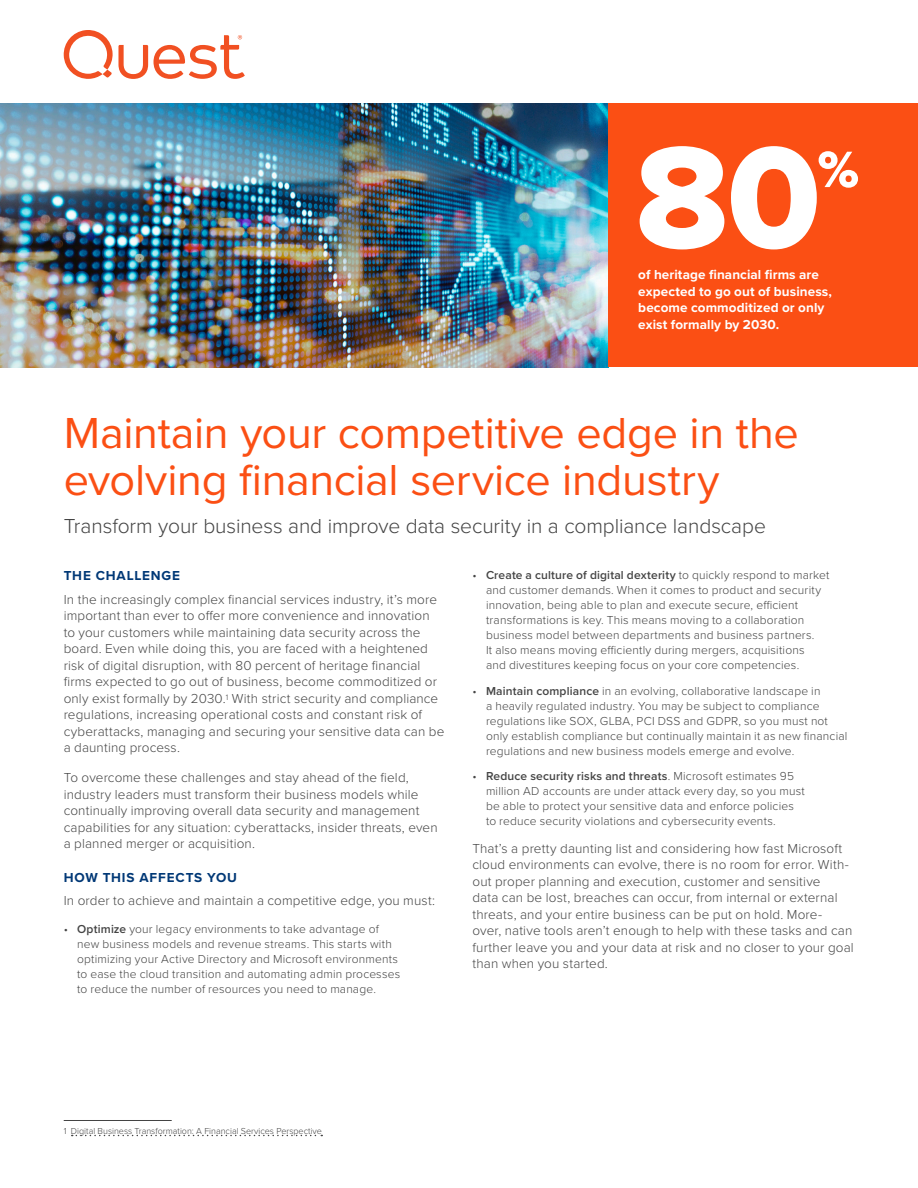
<style>
.page{position:relative;width:918px;height:1188px;background:#fff}
.page>*{position:absolute;margin:0;border:0;box-sizing:border-box;transform-origin:0 0}
.t1{font:150px "Proxima Nova Extrabld";color:#fff}
.t2{font:900 52.95px "Proxima Nova";color:#fff}
.Headline{font:45px/46.5px "Proxima Nova";letter-spacing:-.005em;color:#fb4f14}
.Sub_Head{font:300 21px "Proxima Nova";letter-spacing:-.005em;color:#444}
.Body{font:300 13.5px/16.5px "Proxima Nova";letter-spacing:.01em;color:#444}
.t3{font:700 13.5px/16.5px "Proxima Nova";letter-spacing:.01em;color:#fff}
.Section_Heading_1{font:700 13.5px "Proxima Nova";letter-spacing:.065em;color:#003876}
.t4{font:300 12px/15px "Proxima Nova";letter-spacing:.015em;color:#444}
.Footer_Citation{font:300 9px "Proxima Nova";color:#444}
.s1{font-weight:600}
</style>
<div class="page">
<svg style="left:154px;top:35px;width:91px;height:44px"></svg>
<svg style="left:64px;top:30px;width:84px;height:49px"></svg>
<img style="left:0;top:104px;width:609px;height:263px">
<hr style="left:64px;top:1120px;width:108px;height:1px;background:#444">
<svg style="left:72px;top:1135px;width:250px;height:1px"></svg>
<div style="left:609px;top:104px;width:309px;height:263px;background:#fb4f14"></div>
<p class="t1" style="left:636px;top:86px;width:186px">80</p>
<p class="t2" style="left:818px;top:130px;width:43px">%</p>
<p class="t3" style="left:638px;top:266px;width:195px">of heritage financial firms are expected to go out of business, become commoditized or only exist formally by 2030.</p>
<p class="Headline" style="left:64px;top:408px;width:737px">Maintain your competitive edge in the evolving financial service industry</p>
<p class="Sub_Head" style="left:64px;top:511px;width:704px">Transform your business and improve data security in a compliance landscape</p>
<p class="Section_Heading_1" style="left:64px;top:566px;width:118px">THE CHALLENGE</p>
<p class="Body" style="left:64px;top:590px;width:382px">In the increasingly complex financial services industry, it’s more important than ever to offer more convenience and innovation<br>to your customers while maintaining data security across the board. Even while doing this, you are faced with a heightened risk of digital disruption, with 80 percent of heritage financial firms expected to go out of business, become commoditized or only exist formally by 2030.<sup>1</sup> With strict security and compliance regulations, increasing operational costs and constant risk of cyberattacks, managing and securing your sensitive data can be a daunting process.</p>
<p class="Body" style="left:64px;top:769px;width:375px">To overcome these challenges and stay ahead of the field, industry leaders must transform their business models while continually improving overall data security and management capabilities for any situation: cyberattacks, insider threats, even a planned merger or acquisition.</p>
<p class="Section_Heading_1" style="left:64px;top:867px;width:175px">HOW THIS AFFECTS YOU</p>
<p class="Body" style="left:64px;top:891px;width:373px">In order to achieve and maintain a competitive edge, you must:</p>
<p class="t4" style="left:77px;top:921px;width:325px;text-indent:-14px">• <span class="s1">Optimize</span> your legacy environments to take advantage of new business models and revenue streams. This starts with optimizing your Active Directory and Microsoft environments to ease the cloud transition and automating admin processes to reduce the number of resources you need to manage.</p>
<p class="t4" style="left:486px;top:567px;width:345px;text-indent:-14px">• <span class="s1">Create a culture of digital dexterity</span> to quickly respond to market and customer demands. When it comes to product and security innovation, being able to plan and execute secure, efficient transformations is key. This means moving to a collaboration business model between departments and business partners.<br>It also means moving efficiently during mergers, acquisitions<br>and divestitures keeping focus on your core competencies.</p>
<p class="t4" style="left:486px;top:683px;width:363px;text-indent:-14px">• <span class="s1">Maintain compliance</span> in an evolving, collaborative landscape in<br>a heavily regulated industry. You may be subject to compliance regulations like SOX, GLBA, PCI DSS and GDPR, so you must not only establish compliance but continually maintain it as new financial regulations and new business models emerge and evolve.</p>
<p class="t4" style="left:486px;top:768px;width:320px;text-indent:-14px">• <span class="s1">Reduce security risks and threats</span>. Microsoft estimates 95 million AD accounts are under attack every day, so you must be able to protect your sensitive data and enforce policies to reduce security violations and cybersecurity events.</p>
<p class="Body" style="left:472px;top:839px;width:383px">That’s a pretty daunting list and considering how fast Microsoft cloud environments can evolve, there is no room for error. With&shy;out proper planning and execution, customer and sensitive<br>data can be lost, breaches can occur, from internal or external threats, and your entire business can be put on hold. More&shy;over, native tools aren’t enough to help with these tasks and can further leave you and your data at risk and no closer to your goal than when you started.</p>
<p class="Footer_Citation" style="left:64px;top:1124px;width:260px">1 Digital Business Transformation: A Financial Services Perspective</p>
</div>
